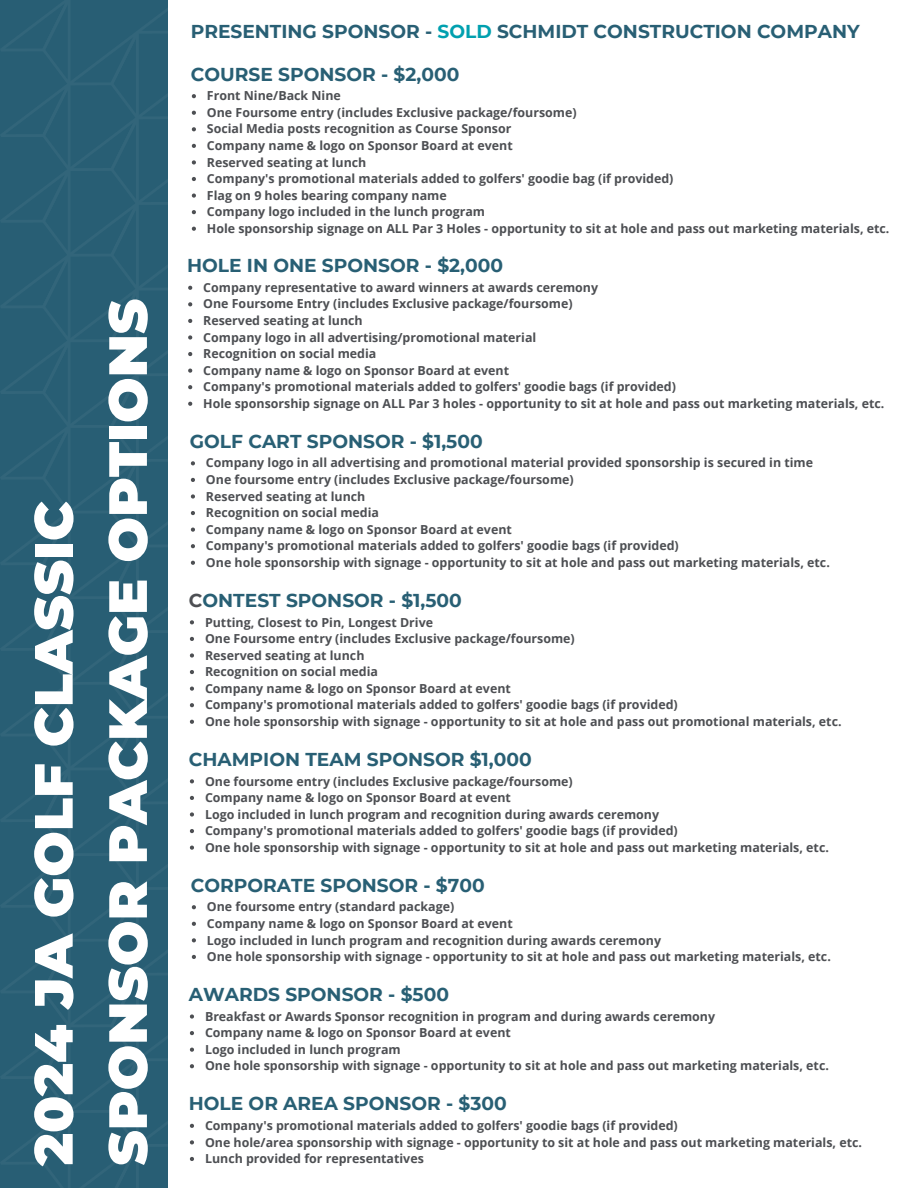
<style>
.page{position:relative;width:918px;height:1188px;background:#fff}
.page>*{position:absolute;margin:0;border:0;box-sizing:border-box;transform-origin:0 0}
.t1{font:900 53.85px "Montserrat";color:#fff}
.t2{font:700 18.6px "Montserrat";color:#285f74}
.t3{font:700 12.45px/16.5px "Open Sans";color:#4d4f53}
.s1{color:#00a0af}
.s2{color:#285e74}
.s3{color:#4d4f53}
</style>
<div class="page">
<svg style="left:0;top:0;width:196px;height:1188px;background:#477588"></svg>
<p class="t1" style="left:21px;top:1166px;width:666px;rotate:-90deg">2024 JA GOLF CLASSIC</p>
<p class="t1" style="left:95px;top:1166px;width:868px;rotate:-90deg">SPONSOR PACKAGE OPTIONS</p>
<h1 class="t2" style="left:191px;top:20px;width:670px">PRESENTING SPONSOR - <span class="s1">SOLD</span> SCHMIDT CONSTRUCTION COMPANY</h1>
<h2 class="t2" style="left:191px;top:63px;width:270px">COURSE SPONSOR - $2,000</h2>
<p class="t3" style="left:207px;top:87px;width:684px">Front Nine/Back Nine<br>One Foursome entry (includes Exclusive package/foursome)<br>Social Media posts recognition as Course Sponsor<br>Company name &amp; logo on Sponsor Board at event<br>Reserved seating at lunch<br>Company's promotional materials added to golfers' goodie bag (if provided)<br>Flag on 9 holes bearing company name<br>Company logo included in the lunch program<br>Hole sponsorship signage on ALL Par 3 Holes - opportunity to sit at hole and pass out marketing materials, etc.</p>
<h2 class="t2" style="left:187px;top:254px;width:317px"><span class="s2">H</span>OLE IN ONE SPONSOR - $2,000</h2>
<p class="t3" style="left:203px;top:279px;width:683px">Company representative to award winners at awards ceremony<br>One Foursome Entry (includes Exclusive package/foursome)<br>Reserved seating at lunch<br>Company logo in all advertising/promotional material<br>Recognition on social media<br>Company name &amp; logo on Sponsor Board at event<br>Company's promotional materials added to golfers' goodie bags (if provided)<br>Hole sponsorship signage on ALL Par 3 holes - opportunity to sit at hole and pass out marketing materials, etc.</p>
<h2 class="t2" style="left:190px;top:430px;width:294px">GOLF CART SPONSOR - $1,500</h2>
<p class="t3" style="left:206px;top:454px;width:625px">Company logo in all advertising and promotional material provided sponsorship is secured in time One foursome entry (includes Exclusive package/foursome)<br>Reserved seating at lunch<br>Recognition on social media<br>Company name &amp; logo on Sponsor Board at event<br>Company's promotional materials added to golfers' goodie bags (if provided)<br>One hole sponsorship with signage - opportunity to sit at hole and pass out marketing materials, etc.</p>
<h2 class="t2" style="left:189px;top:589px;width:275px"><span class="s3">C</span>ONTEST SPONSOR - $1,500</h2>
<p class="t3" style="left:205px;top:613px;width:638px">Putting, Closest to Pin, Longest Drive<br>One Foursome entry (includes Exclusive package/foursome)<br>Reserved seating at lunch<br>Recognition on social media<br>Company name &amp; logo on Sponsor Board at event<br>Company's promotional materials added to golfers' goodie bags (if provided)<br>One hole sponsorship with signage - opportunity to sit at hole and pass out promotional materials, etc.</p>
<h2 class="t2" style="left:189px;top:748px;width:344px">CHAMPION TEAM SPONSOR $1,000</h2>
<p class="t3" style="left:205px;top:772px;width:625px">One foursome entry (includes Exclusive package/foursome)<br>Company name &amp; logo on Sponsor Board at event<br>Logo included in lunch program and recognition during awards ceremony<br>Company's promotional materials added to golfers' goodie bags (if provided)<br>One hole sponsorship with signage - opportunity to sit at hole and pass out marketing materials, etc.</p>
<h2 class="t2" style="left:191px;top:874px;width:295px">CORPORATE SPONSOR - $700</h2>
<p class="t3" style="left:207px;top:898px;width:625px">One foursome entry (standard package)<br>Company name &amp; logo on Sponsor Board at event<br>Logo included in lunch program and recognition during awards ceremony<br>One hole sponsorship with signage - opportunity to sit at hole and pass out marketing materials, etc.</p>
<h2 class="t2" style="left:189px;top:983px;width:262px">AWARDS SPONSOR - $500</h2>
<p class="t3" style="left:205px;top:1008px;width:625px">Breakfast or Awards Sponsor recognition in program and during awards ceremony<br>Company name &amp; logo on Sponsor Board at event<br>Logo included in lunch program<br>One hole sponsorship with signage - opportunity to sit at hole and pass out marketing materials, etc.</p>
<h2 class="t2" style="left:189px;top:1092px;width:319px">HOLE OR AREA SPONSOR - $300</h2>
<p class="t3" style="left:205px;top:1117px;width:659px">Company's promotional materials added to golfers' goodie bags (if provided)<br>One hole/area sponsorship with signage - opportunity to sit at hole and pass out marketing materials, etc.</p>
<p class="t3" style="left:205px;top:1150px;width:220px">Lunch provided for representatives</p>
</div>
